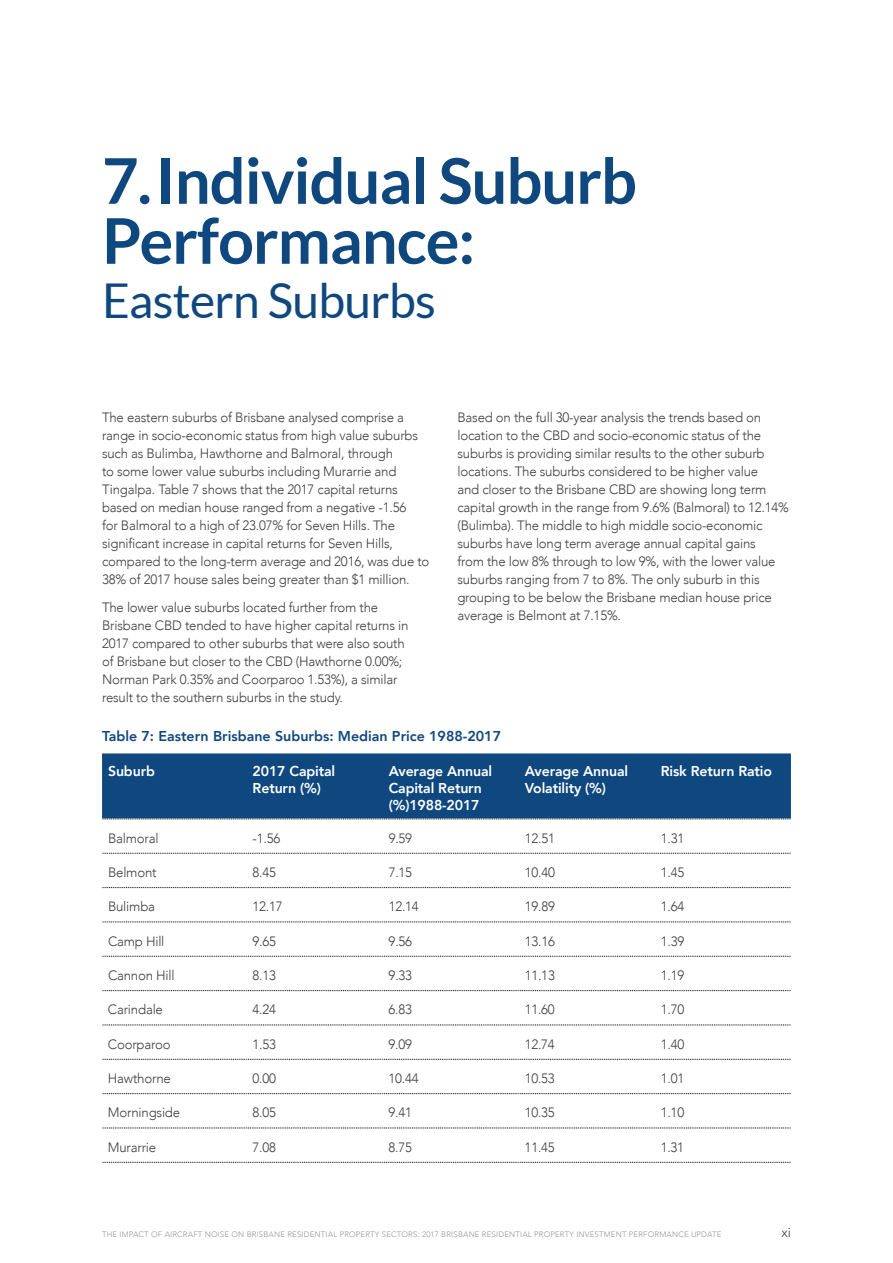
<style>
.page{position:relative;width:893px;height:1263px;background:#fff}
.page>*{position:absolute;margin:0;border:0;box-sizing:border-box;transform-origin:0 0}
.t1{font:700 63px/60px "Lato";letter-spacing:-.015em;color:#0f477f}
.t2{font:48px "Lato";letter-spacing:-.015em;color:#0f477f}
.t3{font:800 14.25px/17.1px "Avenir";letter-spacing:-.01em;color:#fff}
.t4{font:800 14.25px "Avenir";color:#0f477f}
.t5{font:300 13.5px/18px "Avenir";letter-spacing:-.015em;color:#3e3e3f}
.t6{font:300 7.8px "Avenir";letter-spacing:.02em;color:#939598}
</style>
<div class="page">
<div style="left:102px;top:753px;width:689px;height:66px;background:#0f477f"></div>
<svg style="left:102px;top:853px;width:689px;height:1px"></svg>
<svg style="left:102px;top:887px;width:689px;height:1px"></svg>
<svg style="left:102px;top:922px;width:689px;height:1px"></svg>
<svg style="left:102px;top:956px;width:689px;height:1px"></svg>
<svg style="left:102px;top:990px;width:689px;height:1px"></svg>
<svg style="left:102px;top:1025px;width:689px;height:1px"></svg>
<svg style="left:102px;top:1059px;width:689px;height:1px"></svg>
<svg style="left:102px;top:1093px;width:689px;height:1px"></svg>
<svg style="left:102px;top:1128px;width:689px;height:1px"></svg>
<svg style="left:102px;top:1162px;width:689px;height:1px"></svg>
<svg style="left:102px;top:819px;width:689px;height:1px"></svg>
<h1 class="t1" style="left:102px;top:150px;width:536px">7.Individual Suburb<br>Performance:</h1>
<h2 class="t2" style="left:102px;top:274px;width:335px">Eastern Suburbs</h2>
<p class="t5" style="left:102px;top:408px;width:329px">The eastern suburbs of Brisbane analysed comprise a range in socio-economic status from high value suburbs such as Bulimba, Hawthorne and Balmoral, through<br>to some lower value suburbs including Murarrie and Tingalpa. Table 7 shows that the 2017 capital returns based on median house ranged from a negative -1.56<br>for Balmoral to a high of 23.07% for Seven Hills. The significant increase in capital returns for Seven Hills, compared to the long-term average and 2016, was due to 38% of 2017 house sales being greater than $1 million.</p>
<p class="t5" style="left:102px;top:599px;width:308px">The lower value suburbs located further from the Brisbane CBD tended to have higher capital returns in 2017 compared to other suburbs that were also south of Brisbane but closer to the CBD (Hawthorne 0.00%; Norman Park 0.35% and Coorparoo 1.53%), a similar result to the southern suburbs in the study.</p>
<p class="t5" style="left:457px;top:408px;width:333px">Based on the full 30-year analysis the trends based on location to the CBD and socio-economic status of the suburbs is providing similar results to the other suburb locations. The suburbs considered to be higher value<br>and closer to the Brisbane CBD are showing long term capital growth in the range from 9.6% (Balmoral) to 12.14% (Bulimba). The middle to high middle socio-economic suburbs have long term average annual capital gains<br>from the low 8% through to low 9%, with the lower value suburbs ranging from 7 to 8%. The only suburb in this grouping to be below the Brisbane median house price average is Belmont at 7.15%.</p>
<p class="t4" style="left:102px;top:725px;width:401px">Table 7: Eastern Brisbane Suburbs: Median Price 1988-2017</p>
<p class="t3" style="left:108px;top:763px;width:48px">Suburb</p>
<p class="t3" style="left:253px;top:763px;width:84px">2017 Capital<br>Return (%)</p>
<p class="t3" style="left:389px;top:763px;width:105px">Average Annual<br>Capital Return (%)1988-2017</p>
<p class="t3" style="left:525px;top:763px;width:105px">Average Annual<br>Volatility (%)</p>
<p class="t3" style="left:661px;top:763px;width:113px">Risk Return Ratio</p>
<p class="t5" style="left:108px;top:829px;width:52px">Balmoral</p>
<p class="t5" style="left:253px;top:829px;width:29px">-1.56</p>
<p class="t5" style="left:389px;top:829px;width:25px">9.59</p>
<p class="t5" style="left:525px;top:829px;width:32px">12.51</p>
<p class="t5" style="left:661px;top:829px;width:25px">1.31</p>
<p class="t5" style="left:108px;top:863px;width:50px">Belmont</p>
<p class="t5" style="left:253px;top:863px;width:25px">8.45</p>
<p class="t5" style="left:389px;top:863px;width:25px">7.15</p>
<p class="t5" style="left:525px;top:863px;width:32px">10.40</p>
<p class="t5" style="left:661px;top:863px;width:25px">1.45</p>
<p class="t5" style="left:108px;top:898px;width:49px">Bulimba</p>
<p class="t5" style="left:253px;top:898px;width:32px">12.17</p>
<p class="t5" style="left:389px;top:898px;width:32px">12.14</p>
<p class="t5" style="left:525px;top:898px;width:32px">19.89</p>
<p class="t5" style="left:661px;top:898px;width:25px">1.64</p>
<p class="t5" style="left:108px;top:932px;width:58px">Camp Hill</p>
<p class="t5" style="left:253px;top:932px;width:25px">9.65</p>
<p class="t5" style="left:389px;top:932px;width:25px">9.56</p>
<p class="t5" style="left:525px;top:932px;width:32px">13.16</p>
<p class="t5" style="left:661px;top:932px;width:25px">1.39</p>
<p class="t5" style="left:108px;top:966px;width:68px">Cannon Hill</p>
<p class="t5" style="left:253px;top:966px;width:25px">8.13</p>
<p class="t5" style="left:389px;top:966px;width:25px">9.33</p>
<p class="t5" style="left:525px;top:966px;width:32px">11.13</p>
<p class="t5" style="left:661px;top:966px;width:25px">1.19</p>
<p class="t5" style="left:108px;top:1001px;width:57px">Carindale</p>
<p class="t5" style="left:253px;top:1001px;width:25px">4.24</p>
<p class="t5" style="left:389px;top:1001px;width:25px">6.83</p>
<p class="t5" style="left:525px;top:1001px;width:32px">11.60</p>
<p class="t5" style="left:661px;top:1001px;width:25px">1.70</p>
<p class="t5" style="left:108px;top:1035px;width:64px">Coorparoo</p>
<p class="t5" style="left:253px;top:1035px;width:25px">1.53</p>
<p class="t5" style="left:389px;top:1035px;width:25px">9.09</p>
<p class="t5" style="left:525px;top:1035px;width:32px">12.74</p>
<p class="t5" style="left:661px;top:1035px;width:25px">1.40</p>
<p class="t5" style="left:108px;top:1069px;width:64px">Hawthorne</p>
<p class="t5" style="left:253px;top:1069px;width:25px">0.00</p>
<p class="t5" style="left:389px;top:1069px;width:32px">10.44</p>
<p class="t5" style="left:525px;top:1069px;width:32px">10.53</p>
<p class="t5" style="left:661px;top:1069px;width:25px">1.01</p>
<p class="t5" style="left:108px;top:1104px;width:74px">Morningside</p>
<p class="t5" style="left:253px;top:1104px;width:25px">8.05</p>
<p class="t5" style="left:389px;top:1104px;width:25px">9.41</p>
<p class="t5" style="left:525px;top:1104px;width:32px">10.35</p>
<p class="t5" style="left:661px;top:1104px;width:25px">1.10</p>
<p class="t5" style="left:108px;top:1138px;width:50px">Murarrie</p>
<p class="t5" style="left:252px;top:1138px;width:25px">7.08</p>
<p class="t5" style="left:389px;top:1138px;width:25px">8.75</p>
<p class="t5" style="left:525px;top:1138px;width:32px">11.45</p>
<p class="t5" style="left:661px;top:1138px;width:25px">1.31</p>
<p class="t6" style="left:102px;top:1230px;width:621px">THE IMPACT OF AIRCRAFT NOISE ON BRISBANE RESIDENTIAL PROPERTY SECTORS: 2017 BRISBANE RESIDENTIAL PROPERTY INVESTMENT PERFORMANCE UPDATE</p>
<p class="t5" style="left:782px;top:1224px;width:11px">xi</p>
</div>
